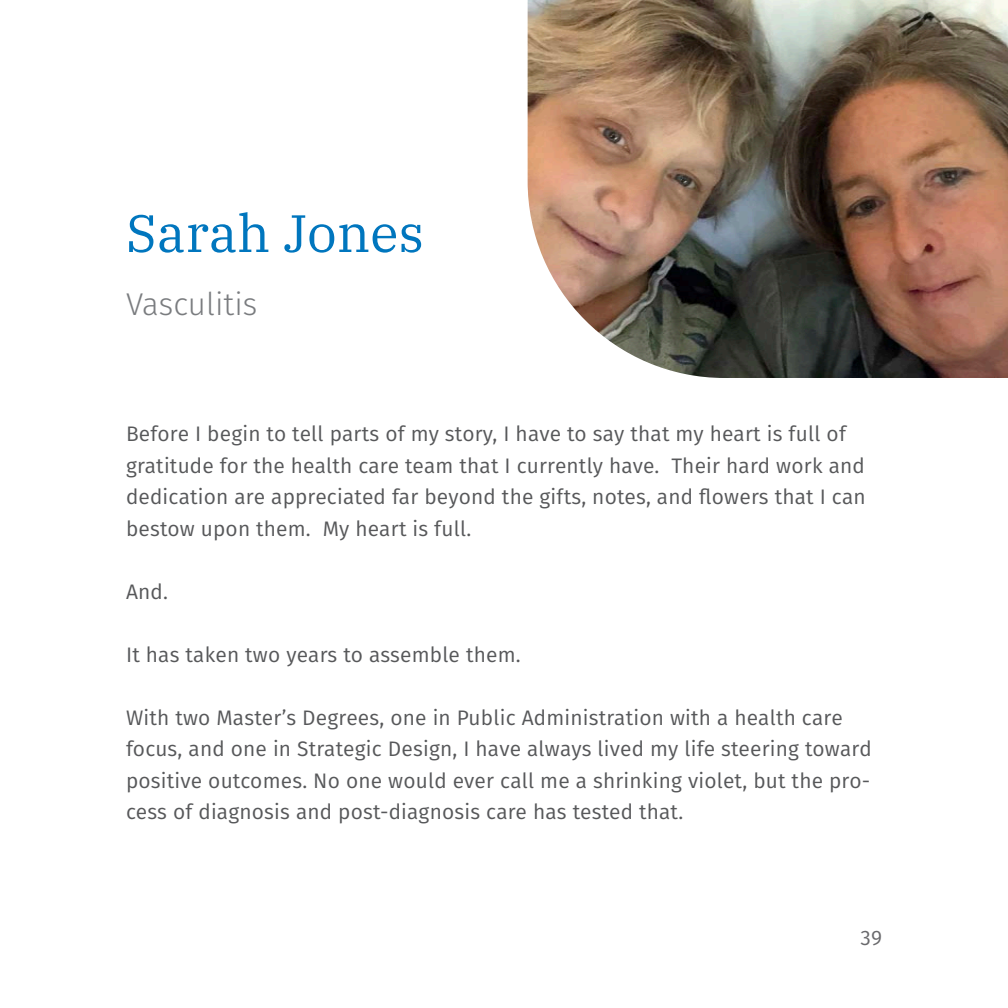
<style>
.page{position:relative;width:1008px;height:1008px;background:#fff}
.page>*{position:absolute;margin:0;border:0;box-sizing:border-box;transform-origin:0 0}
.Headline__Standard{font:52.5px "IBM Plex Serif";color:#0076be}
.Headline__Small_-_De{font:300 31.5px "Fira Sans";color:#7a7c7f}
.Body_Copy__PV{font:21px/31.5px "Fira Sans";letter-spacing:.01em;color:#57585a}
.t1{font:21px "Fira Sans";color:#69696c}
</style>
<div class="page">
<img style="left:528px;top:0;width:480px;height:378px">
<p class="Headline__Standard" style="left:126px;top:193px;width:299px">Sarah Jones</p>
<p class="Headline__Small_-_De" style="left:126px;top:282px;width:133px">Vasculitis</p>
<p class="Body_Copy__PV" style="left:126px;top:417px;width:741px">Before I begin to tell parts of my story, I have to say that my heart is full of gratitude for the health care team that I currently have. Their hard work and dedication are appreciated far beyond the gifts, notes, and flowers that I can bestow upon them. My heart is full.</p>
<p class="Body_Copy__PV" style="left:126px;top:575px;width:43px">And.</p>
<p class="Body_Copy__PV" style="left:126px;top:638px;width:396px">It has taken two years to assemble them.</p>
<p class="Body_Copy__PV" style="left:126px;top:701px;width:747px">With two Master’s Degrees, one in Public Administration with a health care focus, and one in Strategic Design, I have always lived my life steering toward positive outcomes. No one would ever call me a shrinking violet, but the pro&shy;cess of diagnosis and post-diagnosis care has tested that.</p>
<p class="t1" style="left:861px;top:922px;width:23px">39</p>
</div>
